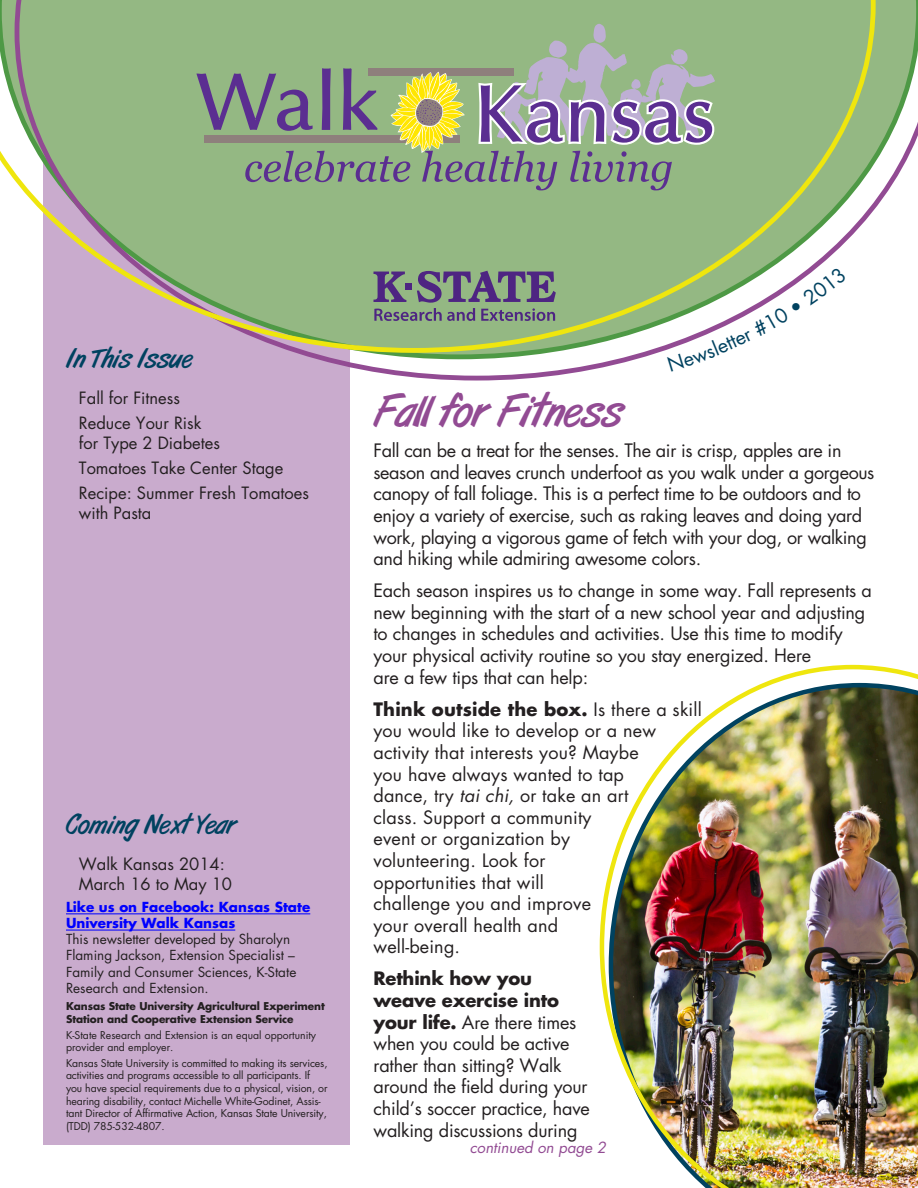
<style>
.page{position:relative;width:918px;height:1188px;background:#fff}
.page>*{position:absolute;margin:0;border:0;box-sizing:border-box;transform-origin:0 0}
.t1{font:45px "Art Brush";color:#924b93}
.Sidebar_Header{font:27px "Art Brush";color:#004260}
.Body_Text{font:18px/21.6px "Futura";letter-spacing:-.01em;color:#231f20}
.Body_Text-2{font:18px/21.6px "Futura";letter-spacing:.01em;color:#231f20}
.In_This_Issue_BodyTx{font:16.5px/19.8px "Futura";color:#231f20}
.Recipe_BodyTxt{font:italic 15px "Futura";color:#924b93}
.Non-Disc_Stmnt{font:13.5px/16.2px "Futura";color:#231f20}
.Non-Disc_Stmnt-2{font:10.5px/12.6px "Futura";letter-spacing:-.01em;color:#231f20}
.Non-Disc_Stmnt-3{font:700 10.5px/12.6px "Futura";letter-spacing:-.01em;color:#231f20}
.s1{font-weight:700;color:#00f}
.s2{font-weight:700}
.s3{font-style:italic}
</style>
<div class="page">
<div style="left:43px;top:151px;width:307px;height:994px;background:#c9abcd"></div>
<img style="left:600px;top:665px;width:318px;height:523px">
<hr style="left:66px;top:913px;width:244px;height:1px;background:#00f">
<hr style="left:66px;top:930px;width:169px;height:1px;background:#00f">
<svg style="left:297px;top:0;width:621px;height:381px"></svg>
<svg style="left:0;top:0;width:876px;height:353px"></svg>
<svg style="left:196px;top:24px;width:520px;height:166px;background:#97a78c"></svg>
<svg style="left:374px;top:271px;width:182px;height:50px;background:#787e82"></svg>
<svg style="left:667px;top:267px;width:180px;height:105px"></svg>
<p class="Sidebar_Header" style="left:66px;top:344px;width:128px">In This Issue</p>
<p class="In_This_Issue_BodyTx" style="left:79px;top:388px;width:102px">Fall for Fitness</p>
<p class="In_This_Issue_BodyTx" style="left:79px;top:413px;width:143px">Reduce Your Risk for Type 2 Diabetes</p>
<p class="In_This_Issue_BodyTx" style="left:79px;top:458px;width:206px">Tomatoes Take Center Stage</p>
<p class="In_This_Issue_BodyTx" style="left:79px;top:483px;width:232px">Recipe: Summer Fresh Tomatoes with Pasta</p>
<p class="Sidebar_Header" style="left:66px;top:810px;width:171px">Coming Next Year</p>
<p class="In_This_Issue_BodyTx" style="left:79px;top:854px;width:155px">Walk Kansas 2014:<br>March 16 to May 10</p>
<p class="Non-Disc_Stmnt" style="left:66px;top:899px;width:246px"><span class="s1">Like us on Facebook: Kansas State University Walk Kansas<br></span>This newsletter developed by Sharolyn Flaming Jackson, Extension Specialist – Family and Consumer Sciences, K-State Research and Extension.</p>
<p class="Non-Disc_Stmnt-3" style="left:66px;top:1000px;width:260px">Kansas State University Agricultural Experiment<br>Station and Cooperative Extension Service</p>
<p class="Non-Disc_Stmnt-2" style="left:66px;top:1028px;width:252px">K-State Research and Extension is an equal opportunity provider and employer.</p>
<p class="Non-Disc_Stmnt-2" style="left:66px;top:1056px;width:263px">Kansas State University is committed to making its services, activities and programs accessible to all participants. If you have special requirements due to a physical, vision, or hearing disability, contact Michelle White-Godinet, Assis&shy;tant Director of Affirmative Action, Kansas State University, (TDD) 785-532-4807.</p>
<p class="t1" style="left:374px;top:386px;width:249px">Fall for Fitness</p>
<p class="Body_Text" style="left:374px;top:439px;width:502px">Fall can be a treat for the senses. The air is crisp, apples are in season and leaves crunch underfoot as you walk under a gorgeous canopy of fall foliage. This is a perfect time to be outdoors and to enjoy a variety of exercise, such as raking leaves and doing yard work, playing a vigorous game of fetch with your dog, or walking and hiking while admiring awesome colors.</p>
<p class="Body_Text" style="left:374px;top:580px;width:500px">Each season inspires us to change in some way. Fall represents a new beginning with the start of a new school year and adjusting to changes in schedules and activities. Use this time to modify your physical activity routine so you stay energized. Here<br>are a few tips that can help:</p>
<p class="Body_Text-2" style="left:374px;top:698px;width:330px"><span class="s2">Think outside the box.</span> Is there a skill you would like to develop or a new activity that interests you? Maybe<br>you have always wanted to tap<br>dance, try <span class="s3">tai chi,</span> or take an art<br>class. Support a community<br>event or organization by<br>volunteering. Look for<br>opportunities that will<br>challenge you and improve<br>your overall health and<br>well-being.</p>
<p class="Body_Text" style="left:374px;top:968px;width:218px"><span class="s2">Rethink how you weave exercise into your life.</span> Are there times when you could be active rather than sitting? Walk around the field during your child’s soccer practice, have walking discussions during</p>
<p class="Recipe_BodyTxt" style="left:470px;top:1137px;width:138px">continued on page 2</p>
</div>
